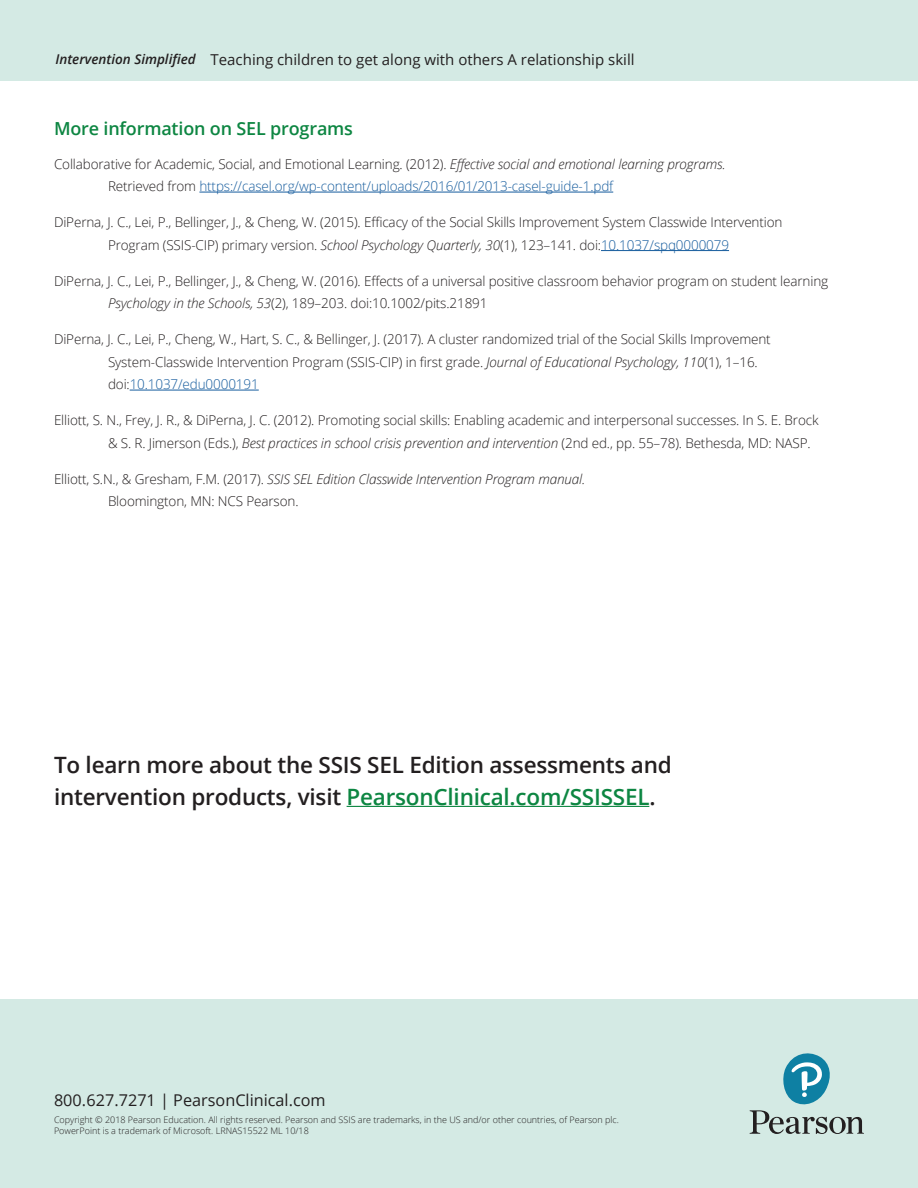
<style>
.page{position:relative;width:918px;height:1188px;background:#fff}
.page>*{position:absolute;margin:0;border:0;box-sizing:border-box;transform-origin:0 0}
.t1{font:600 22.5px/31.5px "Open Sans";letter-spacing:-.01em;color:#231f20}
.t2{font:600 18px "Open Sans";letter-spacing:-.01em;color:#0d8642}
.t3{font:16.2px "Open Sans";color:#231f20}
.t4{font:15px "Open Sans";color:#231f20}
.t5{font:300 13.5px/22.5px "Open Sans";letter-spacing:-.01em;color:#231f20}
.t6{font:italic 600 13.5px "Open Sans";color:#231f20}
.t7{font:300 9px/10.8px "Open Sans";color:#231f20}
.s1{font-style:italic}
.s2{color:#175d9e}
.s3{color:#0d8642}
</style>
<div class="page">
<div style="left:0;top:0;width:918px;height:81px;background:#d4eae4"></div>
<hr style="left:199px;top:192px;width:414px;height:1px;background:#175d9e">
<hr style="left:601px;top:250px;width:128px;height:1px;background:#175d9e">
<hr style="left:130px;top:390px;width:129px;height:1px;background:#175d9e">
<div style="left:0;top:999px;width:918px;height:189px;background:#d4eae4"></div>
<svg style="left:750px;top:1053px;width:114px;height:81px"></svg>
<hr style="left:347px;top:806px;width:302px;height:1px;background:#0d8642">
<p class="t6" style="left:55px;top:50px;width:142px">Intervention Simplified</p>
<p class="t4" style="left:211px;top:50px;width:426px">Teaching children to get along with others A relationship skill</p>
<p class="t2" style="left:54px;top:116px;width:301px">More information on SEL programs</p>
<p class="t5" style="left:108px;top:152px;width:619px;text-indent:-54px">Collaborative for Academic, Social, and Emotional Learning. (2012). <span class="s1">Effective social and emotional learning programs.<br></span>Retrieved from <span class="s2">https://casel.org/wp-content/uploads/2016/01/2013-casel-guide-1.pdf</span></p>
<p class="t5" style="left:54px;top:211px;width:730px;text-align:center">DiPerna, J. C., Lei, P., Bellinger, J., &amp; Cheng, W. (2015). Efficacy of the Social Skills Improvement System Classwide Intervention<br>Program (SSIS-CIP) primary version. <span class="s1">School Psychology Quarterly, 30</span>(1), 123–141. doi:<span class="s2">10.1037/spq0000079</span></p>
<p class="t5" style="left:108px;top:269px;width:722px;text-indent:-54px">DiPerna, J. C., Lei, P., Bellinger, J., &amp; Cheng, W. (2016). Effects of a universal positive classroom behavior program on student learning<br><span class="s1">Psychology in the Schools, 53</span>(2), 189–203. doi:10.1002/pits.21891</p>
<p class="t5" style="left:108px;top:328px;width:664px;text-indent:-54px">DiPerna, J. C., Lei, P., Cheng, W., Hart, S. C., &amp; Bellinger, J. (2017). A cluster randomized trial of the Social Skills Improvement<br>System-Classwide Intervention Program (SSIS-CIP) in first grade. <span class="s1">Journal of Educational Psychology, 110</span>(1), 1–16. doi:<span class="s2">10.1037/edu0000191</span></p>
<p class="t5" style="left:108px;top:409px;width:712px;text-indent:-54px">Elliott, S. N., Frey, J. R., &amp; DiPerna, J. C. (2012). Promoting social skills: Enabling academic and interpersonal successes. In S. E. Brock &amp; S. R. Jimerson (Eds.), <span class="s1">Best practices in school crisis prevention and intervention</span> (2nd ed., pp. 55–78). Bethesda, MD: NASP.</p>
<p class="t5" style="left:108px;top:467px;width:479px;text-indent:-54px">Elliott, S.N., &amp; Gresham, F.M. (2017). <span class="s1">SSIS SEL Edition Classwide Intervention Program manual.<br></span>Bloomington, MN: NCS Pearson.</p>
<p class="t1" style="left:54px;top:749px;width:619px">To learn more about the SSIS SEL Edition assessments and intervention products, visit <span class="s3">PearsonClinical.com/SSISSEL</span>.</p>
<p class="t3" style="left:54px;top:1089px;width:273px">800.627.7271 | PearsonClinical.com</p>
<p class="t7" style="left:54px;top:1114px;width:566px">Copyright © 2018 Pearson Education. All rights reserved. Pearson and SSIS are trademarks, in the US and/or other countries, of Pearson plc.<br>PowerPoint is a trademark of Microsoft. LRNAS15522 ML 10/18</p>
</div>
